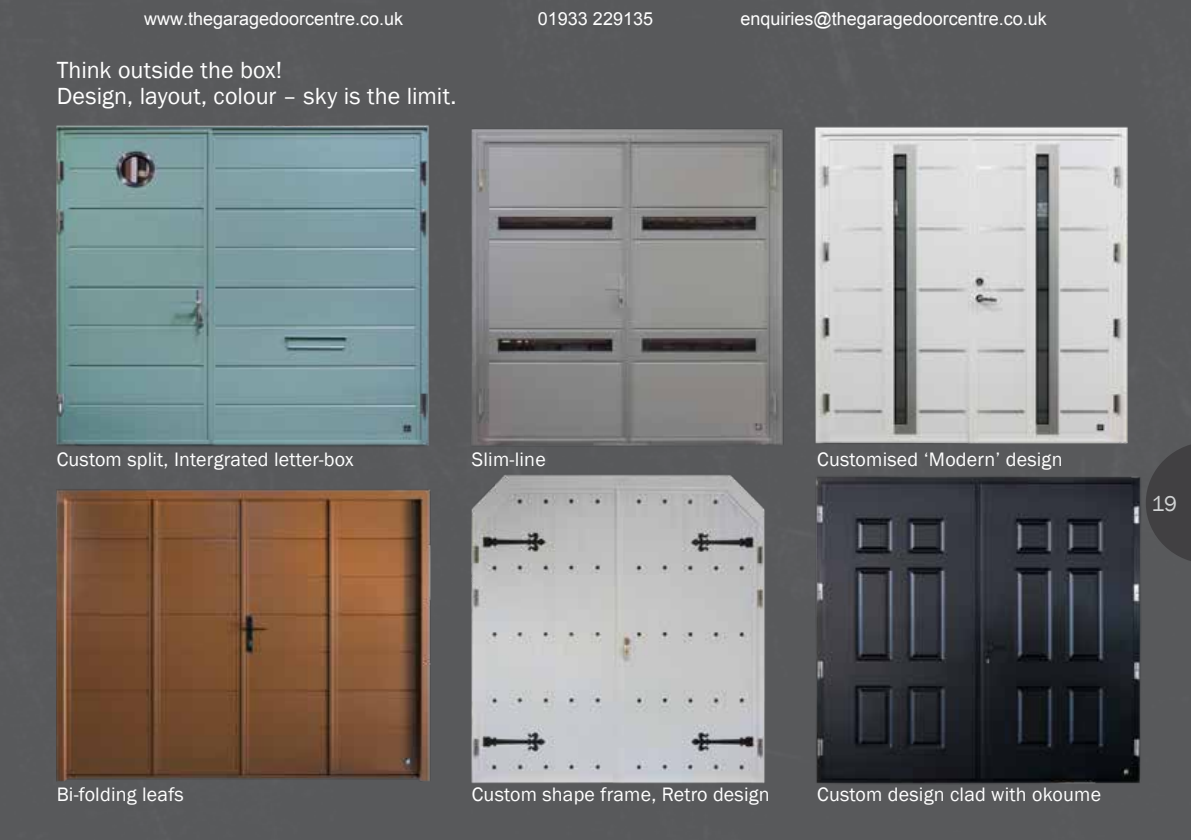
<style>
.page{position:relative;width:1191px;height:840px;background:#fff}
.page>*{position:absolute;margin:0;border:0;box-sizing:border-box;transform-origin:0 0}
.t1{font:24px/26px "Franklin Gothic";color:#fff}
.t2{font:22px "Franklin Gothic";color:#d1d3d4}
.t3{font:20px "Franklin Gothic";letter-spacing:.01em;color:#fff}
.t4{font:18px "Arial";color:#fff}
</style>
<div class="page">
<div style="left:0;top:0;width:1191px;height:839px;background:#58595b"></div>
<svg style="left:1145px;top:441px;width:46px;height:122px;background:#474749"></svg>
<img style="left:800px;top:469px;width:347px;height:322px">
<img style="left:467px;top:125px;width:321px;height:327px">
<img style="left:57px;top:119px;width:373px;height:340px">
<img style="left:57px;top:482px;width:373px;height:299px">
<img style="left:466px;top:473px;width:314px;height:313px">
<img style="left:807px;top:119px;width:324px;height:327px">
<p class="t4" style="left:144px;top:7px;width:261px">www.thegaragedoorcentre.co.uk</p>
<p class="t4" style="left:538px;top:7px;width:117px">01933 229135</p>
<p class="t4" style="left:740px;top:7px;width:308px">enquiries@thegaragedoorcentre.co.uk</p>
<p class="t1" style="left:57px;top:57px;width:401px">Think outside the box!<br>Design, layout, colour – sky is the limit.</p>
<p class="t3" style="left:57px;top:446px;width:298px">Custom split, Intergrated letter-box</p>
<p class="t3" style="left:472px;top:446px;width:75px">Slim-line</p>
<p class="t3" style="left:817px;top:446px;width:247px">Customised ‘Modern’ design</p>
<p class="t2" style="left:1151px;top:489px;width:27px">19</p>
<p class="t3" style="left:57px;top:781px;width:129px">Bi-folding leafs</p>
<p class="t3" style="left:472px;top:781px;width:299px">Custom shape frame, Retro design</p>
<p class="t3" style="left:817px;top:781px;width:285px">Custom design clad with okoume</p>
</div>
